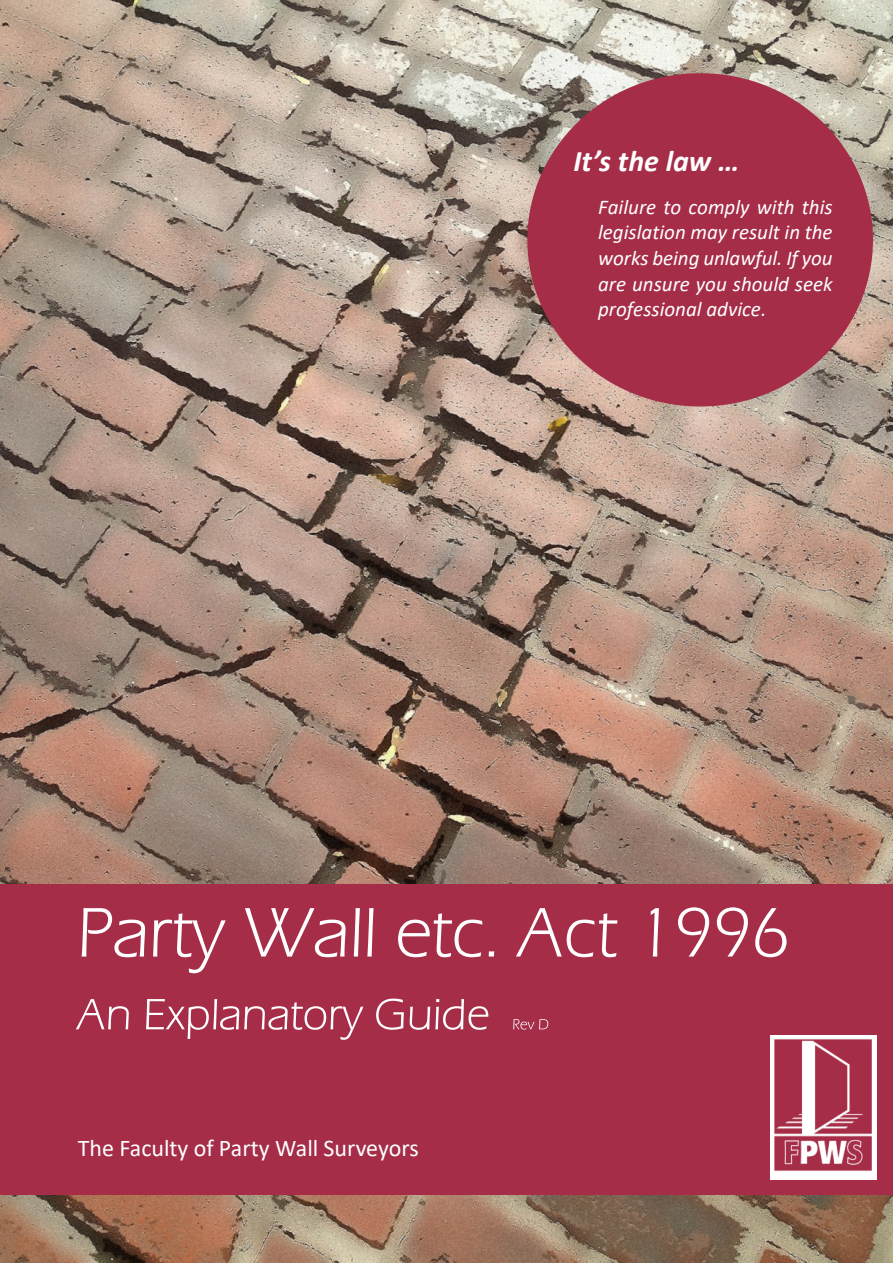
<style>
.page{position:relative;width:893px;height:1263px;background:#fff}
.page>*{position:absolute;margin:0;border:0;box-sizing:border-box;transform-origin:0 0}
.t1{font:italic 700 30px "Calibri";color:#fff}
.t2{font:24px "Calibri";color:#fff}
.t3{font:italic 21px/25.7px "Calibri";color:#fff;text-align:justify}
</style>
<div class="page">
<img style="left:0;top:0;width:893px;height:1263px">
<div style="left:0;top:884px;width:893px;height:311px;background:#a52d48"></div>
<svg style="left:82px;top:908px;width:63px;height:49px"></svg>
<svg style="left:153px;top:913px;width:73px;height:60px"></svg>
<svg style="left:245px;top:908px;width:100px;height:49px"></svg>
<svg style="left:354px;top:908px;width:6px;height:48px"></svg>
<svg style="left:367px;top:908px;width:6px;height:48px"></svg>
<svg style="left:398px;top:913px;width:84px;height:44px"></svg>
<svg style="left:489px;top:951px;width:5px;height:5px"></svg>
<svg style="left:516px;top:908px;width:101px;height:49px"></svg>
<svg style="left:651px;top:908px;width:8px;height:48px"></svg>
<svg style="left:678px;top:907px;width:31px;height:49px"></svg>
<svg style="left:717px;top:907px;width:31px;height:49px"></svg>
<svg style="left:755px;top:908px;width:32px;height:49px"></svg>
<svg style="left:76px;top:999px;width:53px;height:30px"></svg>
<svg style="left:146px;top:999px;width:217px;height:41px"></svg>
<svg style="left:376px;top:998px;width:28px;height:32px"></svg>
<svg style="left:410px;top:999px;width:78px;height:31px"></svg>
<svg style="left:513px;top:1019px;width:35px;height:10px"></svg>
<img style="left:770px;top:1036px;width:106px;height:144px">
<div style="left:527px;top:73px;width:346px;height:333px;background:#a52d48;border-radius:50%"></div>
<h1 class="t1" style="left:574px;top:148px;width:167px">It’s the law …</h1>
<p class="t3" style="left:598px;top:195px;width:236px">Failure to comply with this legislation may result in the works being unlawful. If you are unsure you should seek professional advice.</p>
<p class="t2" style="left:78px;top:1138px;width:343px">The Faculty of Party Wall Surveyors</p>
</div>
